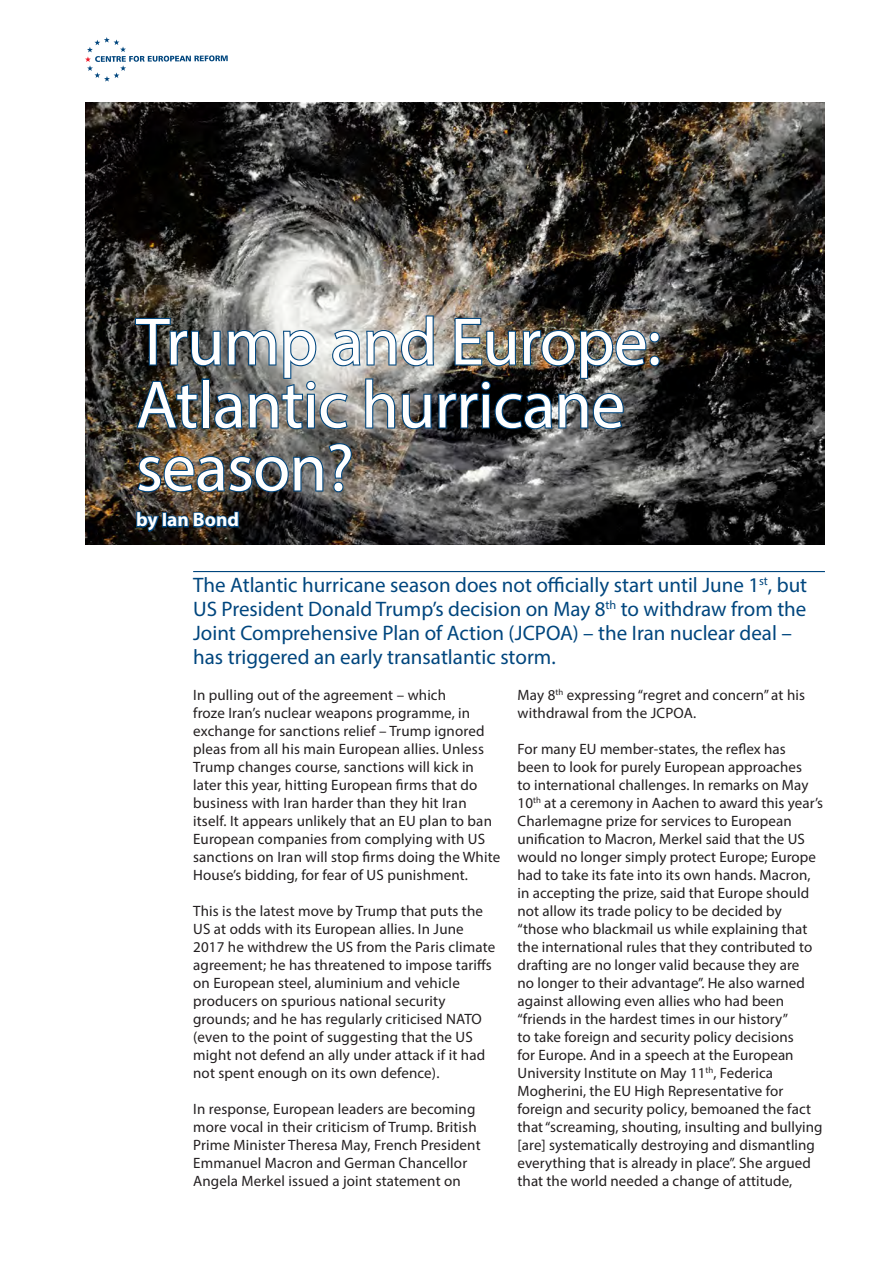
<style>
.page{position:relative;width:893px;height:1263px;background:#fff}
.page>*{position:absolute;margin:0;border:0;box-sizing:border-box;transform-origin:0 0}
.t1{font:67.5px/63px "Myriad Pro";letter-spacing:-.01em;color:#fff}
.t2{font:21px/24px "Myriad Pro";color:#00467e}
.t3{font:700 19.5px "Myriad Pro";color:#fff}
.Body_Copy{font:15px/18px "Myriad Pro";letter-spacing:.005em;color:#231f20}
</style>
<div class="page">
<hr style="left:193px;top:571px;width:632px;height:1px;background:#00467e">
<svg style="left:85px;top:37px;width:143px;height:45px"></svg>
<img style="left:85px;top:102px;width:740px;height:443px">
<img style="left:134px;top:314px;width:527px;height:116px">
<img style="left:135px;top:442px;width:218px;height:103px">
<p class="t1" style="left:136px;top:309px;width:526px">Trump and Europe:<br>Atlantic hurricane season?</p>
<p class="t3" style="left:136px;top:507px;width:105px">by Ian Bond</p>
<p class="t2" style="left:193px;top:573px;width:616px">The Atlantic hurricane season does not officially start until June 1<sup>st</sup>, but US President Donald Trump’s decision on May 8<sup>th</sup> to withdraw from the Joint Comprehensive Plan of Action (JCPOA) – the Iran nuclear deal – has triggered an early transatlantic storm.</p>
<p class="Body_Copy" style="left:193px;top:686px;width:309px">In pulling out of the agreement – which<br>froze Iran’s nuclear weapons programme, in exchange for sanctions relief – Trump ignored pleas from all his main European allies. Unless Trump changes course, sanctions will kick in later this year, hitting European firms that do business with Iran harder than they hit Iran itself. It appears unlikely that an EU plan to ban European companies from complying with US sanctions on Iran will stop firms doing the White House’s bidding, for fear of US punishment.</p>
<p class="Body_Copy" style="left:193px;top:902px;width:304px">This is the latest move by Trump that puts the US at odds with its European allies. In June 2017 he withdrew the US from the Paris climate agreement; he has threatened to impose tariffs on European steel, aluminium and vehicle producers on spurious national security grounds; and he has regularly criticised NATO (even to the point of suggesting that the US might not defend an ally under attack if it had not spent enough on its own defence).</p>
<p class="Body_Copy" style="left:193px;top:1100px;width:289px">In response, European leaders are becoming more vocal in their criticism of Trump. British Prime Minister Theresa May, French President Emmanuel Macron and German Chancellor Angela Merkel issued a joint statement on</p>
<p class="Body_Copy" style="left:518px;top:686px;width:289px">May 8<sup>th</sup> expressing “regret and concern” at his withdrawal from the JCPOA.</p>
<p class="Body_Copy" style="left:518px;top:740px;width:307px">For many EU member-states, the reflex has<br>been to look for purely European approaches<br>to international challenges. In remarks on May 10<sup>th</sup> at a ceremony in Aachen to award this year’s Charlemagne prize for services to European unification to Macron, Merkel said that the US would no longer simply protect Europe; Europe had to take its fate into its own hands. Macron, in accepting the prize, said that Europe should not allow its trade policy to be decided by “those who blackmail us while explaining that the international rules that they contributed to drafting are no longer valid because they are<br>no longer to their advantage”. He also warned against allowing even allies who had been “friends in the hardest times in our history”<br>to take foreign and security policy decisions<br>for Europe. And in a speech at the European University Institute on May 11<sup>th</sup>, Federica Mogherini, the EU High Representative for foreign and security policy, bemoaned the fact that “screaming, shouting, insulting and bullying [are] systematically destroying and dismantling everything that is already in place”. She argued that the world needed a change of attitude,</p>
</div>
